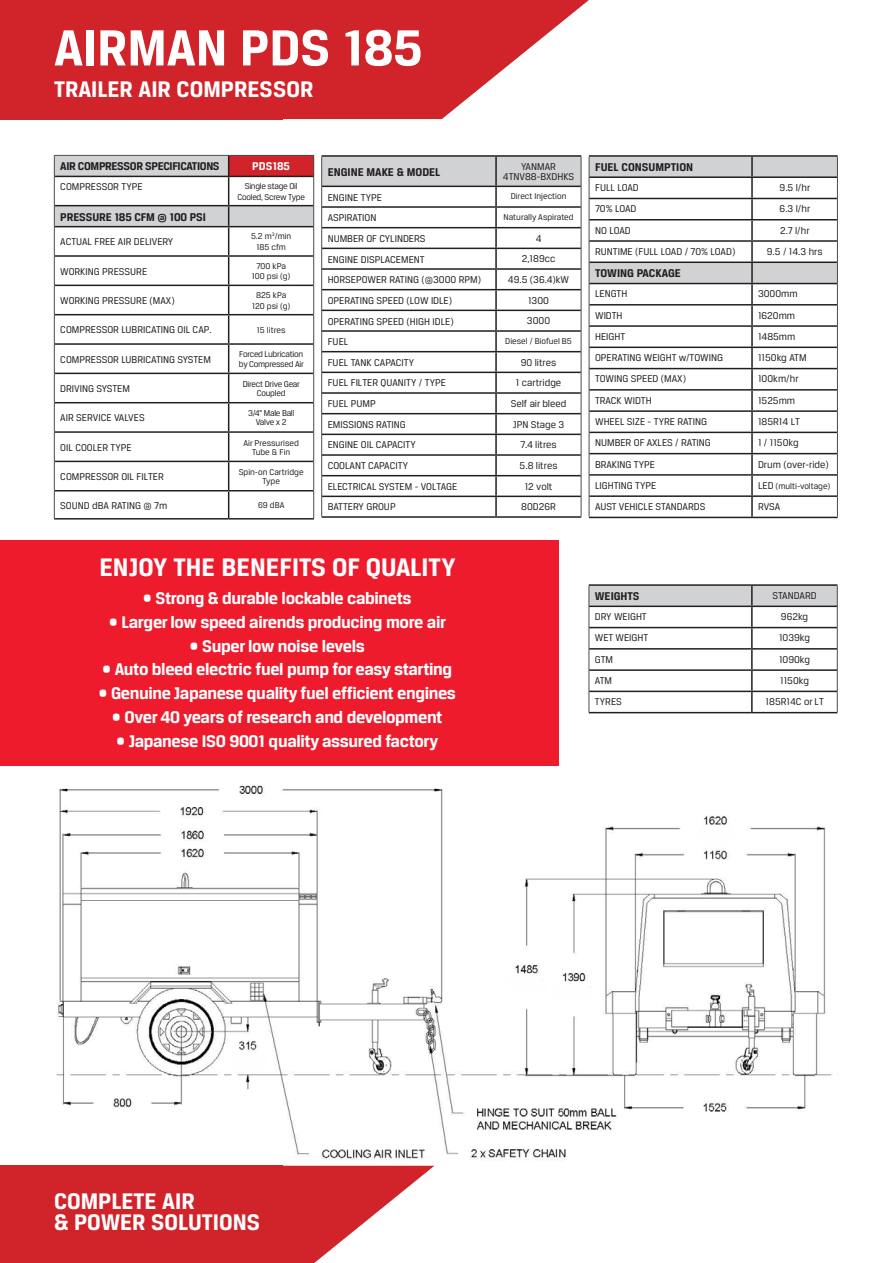
<style>
.page{position:relative;width:893px;height:1263px;background:#fff}
.page>*{position:absolute;margin:0;border:0;box-sizing:border-box;transform-origin:0 0}
.t1{font:700 54px "Breuer Text";color:#fff}
.t2{font:700 27px "Breuer Text";color:#fff}
.t3{font:700 24px "Breuer Text";color:#fff}
.t4{font:700 18px "Breuer Text";letter-spacing:-.02em;color:#fff}
.t5{font:700 12px "Breuer Text";letter-spacing:-.01em;color:#231f20}
.t6{font:700 12px "Breuer Text";letter-spacing:-.03em;color:#231f20}
.t7{font:700 12px "Breuer Text";color:#fff}
.t8{font:10.5px/10.5px "Breuer Text";color:#231f20;text-align:center}
.t9{font:9px/10.5px "Breuer Text";color:#231f20;text-align:center}
.t10{font:9px/10.5px "Breuer Text";letter-spacing:-.03em;color:#231f20;text-align:center}
.s1{font-size:10.5px}
</style>
<div class="page">
<div style="left:0;top:541px;width:558px;height:225px;background:#ee1b2d"></div>
<svg style="left:283px;top:0;width:306px;height:119px;fill:#d1232a"></svg>
<div style="left:0;top:0;width:283px;height:119px;background:#d1232a"></div>
<hr style="left:54px;top:518px;width:175px;height:1px;background:#231f20">
<hr style="left:229px;top:518px;width:85px;height:1px;background:#231f20">
<svg style="left:54px;top:155px;width:260px;height:363px"></svg>
<hr style="left:589px;top:155px;width:163px;height:2px;background:#231f20">
<hr style="left:752px;top:155px;width:86px;height:2px;background:#231f20">
<hr style="left:589px;top:517px;width:163px;height:1px;background:#231f20">
<hr style="left:752px;top:517px;width:86px;height:1px;background:#231f20">
<svg style="left:589px;top:156px;width:249px;height:361px"></svg>
<svg style="left:283px;top:1166px;width:151px;height:97px"></svg>
<div style="left:0;top:1166px;width:283px;height:97px;background:#d1232a"></div>
<img style="left:56px;top:785px;width:776px;height:375px">
<hr style="left:321px;top:155px;width:175px;height:2px;background:#231f20">
<hr style="left:496px;top:155px;width:85px;height:2px;background:#231f20">
<hr style="left:321px;top:516px;width:175px;height:2px;background:#231f20">
<hr style="left:496px;top:516px;width:85px;height:2px;background:#231f20">
<svg style="left:321px;top:156px;width:261px;height:360px"></svg>
<hr style="left:322px;top:392px;width:174px;height:2px;background:#231f20">
<hr style="left:322px;top:413px;width:174px;height:1px;background:#231f20">
<hr style="left:322px;top:434px;width:174px;height:1px;background:#231f20">
<hr style="left:589px;top:584px;width:163px;height:2px;background:#231f20">
<hr style="left:752px;top:584px;width:85px;height:2px;background:#231f20">
<hr style="left:589px;top:712px;width:163px;height:1px;background:#231f20">
<hr style="left:752px;top:712px;width:85px;height:1px;background:#231f20">
<svg style="left:589px;top:585px;width:249px;height:127px"></svg>
<p class="t1" style="left:54px;top:17px;width:370px">AIRMAN PDS 185</p>
<p class="t3" style="left:54px;top:76px;width:261px">TRAILER AIR COMPRESSOR</p>
<p class="t6" style="left:60px;top:160px;width:161px">AIR COMPRESSOR SPECIFICATIONS</p>
<p class="t7" style="left:252px;top:160px;width:39px">PDS185</p>
<p class="t8" style="left:60px;top:181px;width:84px">COMPRESSOR TYPE</p>
<p class="t10" style="left:237px;top:181px;width:69px">Single stage Oil<br>Cooled, Screw Type</p>
<p class="t5" style="left:60px;top:210px;width:147px">PRESSURE 185 CFM @ 100 PSI</p>
<p class="t8" style="left:60px;top:236px;width:114px">ACTUAL FREE AIR DELIVERY</p>
<p class="t9" style="left:251px;top:231px;width:42px">5.2 m<sup>3</sup>/min<br>185 cfm</p>
<p class="t8" style="left:60px;top:266px;width:88px">WORKING PRESSURE</p>
<p class="t9" style="left:256px;top:260px;width:31px">700 kPa</p>
<p class="t9" style="left:252px;top:271px;width:40px">100 psi (g)</p>
<p class="t8" style="left:60px;top:295px;width:116px">WORKING PRESSURE (MAX)</p>
<p class="t9" style="left:252px;top:290px;width:40px">825 kPa<br>120 psi (g)</p>
<p class="t8" style="left:60px;top:324px;width:153px">COMPRESSOR LUBRICATING OIL CAP.</p>
<p class="t9" style="left:257px;top:324px;width:30px">15 litres</p>
<p class="t8" style="left:60px;top:354px;width:152px">COMPRESSOR LUBRICATING SYSTEM</p>
<p class="t10" style="left:239px;top:348px;width:67px;text-align:left">Forced Lubrication by Compressed Air</p>
<p class="t8" style="left:60px;top:383px;width:71px">DRIVING SYSTEM</p>
<p class="t10" style="left:243px;top:379px;width:59px;line-height:9px">Direct Drive Gear<br>Coupled</p>
<p class="t8" style="left:60px;top:412px;width:86px">AIR SERVICE VALVES</p>
<p class="t10" style="left:248px;top:409px;width:48px;line-height:9px">3/4” Male Ball<br>Valve x 2</p>
<p class="t8" style="left:60px;top:442px;width:73px">OIL COOLER TYPE</p>
<p class="t9" style="left:244px;top:438px;width:57px;line-height:9px">Air Pressurised<br>Tube &amp; Fin</p>
<p class="t8" style="left:60px;top:471px;width:105px">COMPRESSOR OIL FILTER</p>
<p class="t9" style="left:239px;top:467px;width:66px;line-height:9px">Spin-on Cartridge<br>Type</p>
<p class="t8" style="left:60px;top:500px;width:109px">SOUND dBA RATING @ 7m</p>
<p class="t9" style="left:258px;top:500px;width:28px">69 dBA</p>
<p class="t5" style="left:328px;top:165px;width:114px">ENGINE MAKE &amp; MODEL</p>
<p class="t8" style="left:503px;top:161px;width:73px">YANMAR<br>4TNV88-BXDHKS</p>
<p class="t8" style="left:328px;top:192px;width:56px">ENGINE TYPE</p>
<p class="t9" style="left:511px;top:191px;width:57px">Direct Injection</p>
<p class="t8" style="left:328px;top:212px;width:50px">ASPIRATION</p>
<p class="t9" style="left:504px;top:211px;width:71px">Naturally Aspirated</p>
<p class="t8" style="left:328px;top:233px;width:99px">NUMBER OF CYLINDERS</p>
<p class="t8" style="left:536px;top:233px;width:7px">4</p>
<p class="t8" style="left:328px;top:254px;width:99px">ENGINE DISPLACEMENT</p>
<p class="t8" style="left:522px;top:253px;width:35px">2,189cc</p>
<p class="t8" style="left:328px;top:274px;width:155px">HORSEPOWER RATING (@3000 RPM)</p>
<p class="t8" style="left:508px;top:274px;width:63px">49.5 (36.4)kW</p>
<p class="t8" style="left:328px;top:295px;width:126px">OPERATING SPEED (LOW IDLE)</p>
<p class="t8" style="left:528px;top:295px;width:22px">1300</p>
<p class="t8" style="left:328px;top:316px;width:127px">OPERATING SPEED (HIGH IDLE)</p>
<p class="t8" style="left:527px;top:315px;width:25px">3000</p>
<p class="t8" style="left:328px;top:336px;width:22px">FUEL</p>
<p class="t9" style="left:505px;top:335px;width:68px">Diesel / Biofuel B5</p>
<p class="t8" style="left:328px;top:357px;width:88px">FUEL TANK CAPACITY</p>
<p class="t8" style="left:521px;top:357px;width:37px">90 litres</p>
<p class="t8" style="left:328px;top:377px;width:120px">FUEL FILTER QUANITY / TYPE</p>
<p class="t8" style="left:516px;top:377px;width:47px">1 cartridge</p>
<p class="t8" style="left:328px;top:398px;width:49px">FUEL PUMP</p>
<p class="t8" style="left:511px;top:398px;width:57px">Self air bleed</p>
<p class="t8" style="left:328px;top:419px;width:80px">EMISSIONS RATING</p>
<p class="t8" style="left:513px;top:419px;width:53px">JPN Stage 3</p>
<p class="t8" style="left:328px;top:439px;width:90px">ENGINE OIL CAPACITY</p>
<p class="t8" style="left:520px;top:439px;width:38px">7.4 litres</p>
<p class="t8" style="left:328px;top:460px;width:82px">COOLANT CAPACITY</p>
<p class="t8" style="left:520px;top:460px;width:39px">5.8 litres</p>
<p class="t8" style="left:328px;top:481px;width:131px">ELECTRICAL SYSTEM - VOLTAGE</p>
<p class="t8" style="left:525px;top:481px;width:29px">12 volt</p>
<p class="t8" style="left:328px;top:501px;width:69px">BATTERY GROUP</p>
<p class="t8" style="left:521px;top:501px;width:36px">80D26R</p>
<p class="t2" style="left:99px;top:552px;width:358px">ENJOY THE BENEFITS OF QUALITY</p>
<p class="t4" style="left:143px;top:588px;width:270px">• Strong &amp; durable lockable cabinets</p>
<p class="t4" style="left:110px;top:612px;width:338px">• Larger low speed airends producing more air</p>
<p class="t4" style="left:190px;top:635px;width:176px">• Super low noise levels</p>
<p class="t4" style="left:103px;top:659px;width:351px">• Auto bleed electric fuel pump for easy starting</p>
<p class="t4" style="left:99px;top:683px;width:358px">• Genuine Japanese quality fuel efficient engines</p>
<p class="t4" style="left:113px;top:707px;width:331px">• Over 40 years of research and development</p>
<p class="t4" style="left:117px;top:730px;width:323px">• Japanese ISO 9001 quality assured factory</p>
<p class="t5" style="left:595px;top:160px;width:100px">FUEL CONSUMPTION</p>
<p class="t8" style="left:595px;top:182px;width:45px">FULL LOAD</p>
<p class="t8" style="left:780px;top:182px;width:32px">9.5 l/hr</p>
<p class="t8" style="left:595px;top:204px;width:43px">70% LOAD</p>
<p class="t8" style="left:780px;top:204px;width:32px">6.3 l/hr</p>
<p class="t8" style="left:595px;top:225px;width:37px">NO LOAD</p>
<p class="t8" style="left:780px;top:225px;width:31px">2.7 l/hr</p>
<p class="t8" style="left:595px;top:246px;width:142px">RUNTIME (FULL LOAD / 70% LOAD)</p>
<p class="t8" style="left:767px;top:246px;width:57px">9.5 / 14.3 hrs</p>
<p class="t5" style="left:595px;top:267px;width:87px">TOWING PACKAGE</p>
<p class="t8" style="left:595px;top:289px;width:34px">LENGTH</p>
<p class="t8" style="left:758px;top:289px;width:41px">3000mm</p>
<p class="t8" style="left:595px;top:310px;width:29px">WIDTH</p>
<p class="t8" style="left:758px;top:310px;width:39px">1620mm</p>
<p class="t8" style="left:595px;top:331px;width:32px">HEIGHT</p>
<p class="t8" style="left:758px;top:331px;width:39px">1485mm</p>
<p class="t8" style="left:595px;top:352px;width:129px">OPERATING WEIGHT w/TOWING</p>
<p class="t8" style="left:758px;top:352px;width:50px">1150kg ATM</p>
<p class="t8" style="left:595px;top:374px;width:92px">TOWING SPEED (MAX)</p>
<p class="t8" style="left:758px;top:374px;width:42px">100km/hr</p>
<p class="t8" style="left:595px;top:395px;width:58px">TRACK WIDTH</p>
<p class="t8" style="left:758px;top:395px;width:39px">1525mm</p>
<p class="t8" style="left:595px;top:416px;width:113px">WHEEL SIZE - TYRE RATING</p>
<p class="t8" style="left:758px;top:416px;width:43px">185R14 LT</p>
<p class="t8" style="left:595px;top:437px;width:117px">NUMBER OF AXLES / RATING</p>
<p class="t8" style="left:758px;top:437px;width:42px">1 / 1150kg</p>
<p class="t8" style="left:595px;top:459px;width:62px">BRAKING TYPE</p>
<p class="t8" style="left:758px;top:459px;width:72px">Drum (over-ride)</p>
<p class="t8" style="left:595px;top:480px;width:63px">LIGHTING TYPE</p>
<p class="t9" style="left:758px;top:480px;width:74px"><span class="s1">LED</span> (multi-voltage)</p>
<p class="t8" style="left:595px;top:501px;width:112px">AUST VEHICLE STANDARDS</p>
<p class="t8" style="left:758px;top:501px;width:24px">RVSA</p>
<p class="t5" style="left:595px;top:589px;width:46px">WEIGHTS</p>
<p class="t8" style="left:772px;top:590px;width:46px">STANDARD</p>
<p class="t8" style="left:595px;top:611px;width:53px">DRY WEIGHT</p>
<p class="t8" style="left:781px;top:611px;width:29px">962kg</p>
<p class="t8" style="left:595px;top:633px;width:55px">WET WEIGHT</p>
<p class="t8" style="left:779px;top:633px;width:33px">1039kg</p>
<p class="t8" style="left:595px;top:654px;width:20px">GTM</p>
<p class="t8" style="left:779px;top:654px;width:33px">1090kg</p>
<p class="t8" style="left:595px;top:675px;width:19px">ATM</p>
<p class="t8" style="left:780px;top:675px;width:30px">1150kg</p>
<p class="t8" style="left:595px;top:696px;width:28px">TYRES</p>
<p class="t8" style="left:766px;top:696px;width:60px">185R14C or LT</p>
<p class="t3" style="left:54px;top:1187px;width:142px">COMPLETE AIR</p>
<p class="t3" style="left:54px;top:1208px;width:208px">&amp; POWER SOLUTIONS</p>
</div>
